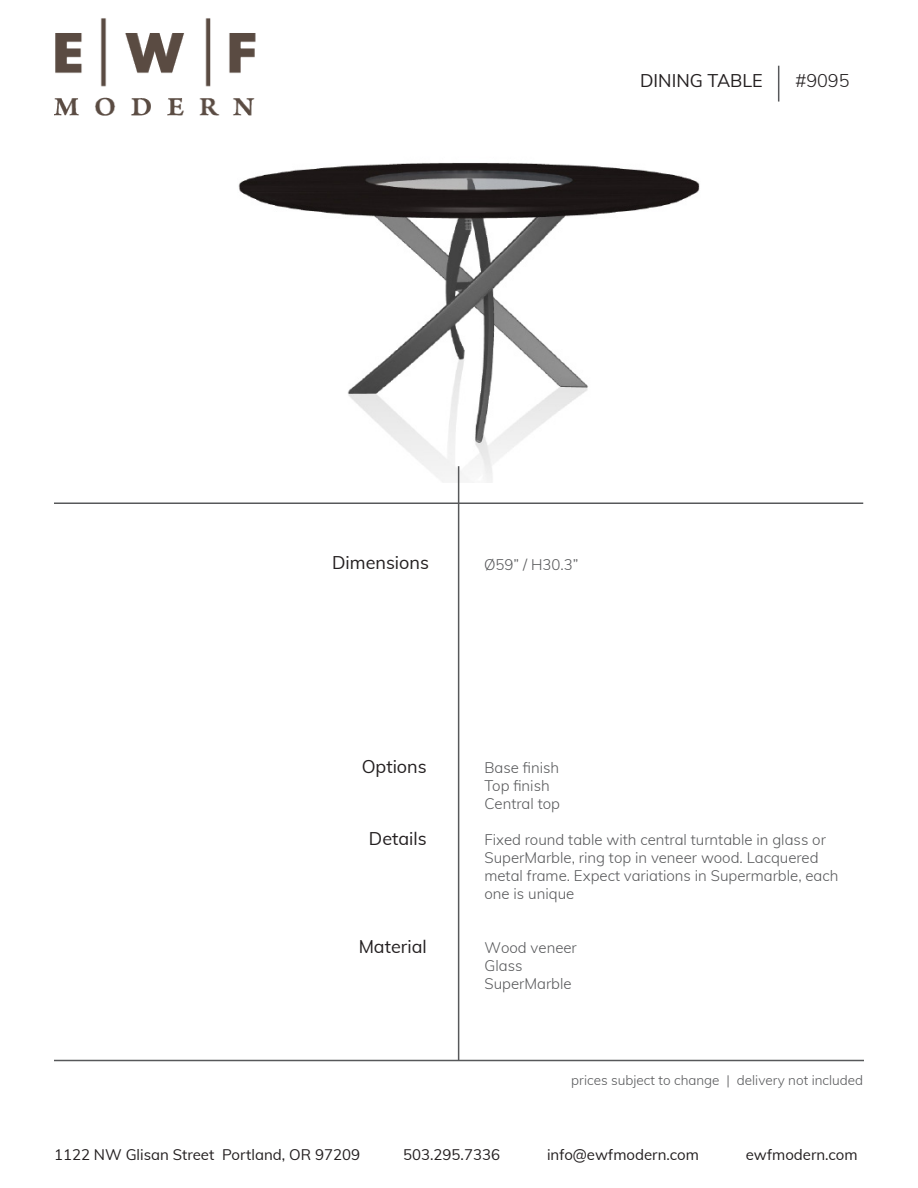
<style>
.page{position:relative;width:918px;height:1188px;background:#fff}
.page>*{position:absolute;margin:0;border:0;box-sizing:border-box;transform-origin:0 0}
.t1{font:18px "Muli";color:#231f20}
.t2{font:300 18px "Muli";color:#231f20}
.t3{font:300 15px/18px "Muli";color:#57585a}
.t4{font:15px "Muli";color:#231f20}
.t5{font:300 13.5px "Muli";color:#57585a}
</style>
<div class="page">
<img style="left:238px;top:162px;width:462px;height:320px">
<img style="left:54px;top:18px;width:202px;height:98px">
<hr style="left:54px;top:1060px;width:810px;height:1px;background:#57585a">
<hr style="left:54px;top:502px;width:809px;height:2px;background:#57585a">
<hr style="left:458px;top:466px;width:1px;height:595px;background:#57585a">
<hr style="left:778px;top:66px;width:1px;height:36px;background:#57585a">
<p class="t1" style="left:640px;top:67px;width:124px">DINING TABLE</p>
<p class="t2" style="left:795px;top:67px;width:56px">#9095</p>
<p class="t1" style="left:332px;top:549px;width:98px">Dimensions</p>
<p class="t3" style="left:484px;top:555px;width:96px">Ø59” / H30.3”</p>
<p class="t1" style="left:362px;top:753px;width:67px">Options</p>
<p class="t1" style="left:369px;top:825px;width:59px">Details</p>
<p class="t1" style="left:359px;top:933px;width:70px">Material</p>
<p class="t3" style="left:484px;top:757px;width:76px">Base finish</p>
<p class="t3" style="left:484px;top:775px;width:77px">Top finish<br>Central top</p>
<p class="t3" style="left:484px;top:829px;width:356px">Fixed round table with central turntable in glass or SuperMarble, ring top in veneer wood. Lacquered metal frame. Expect variations in Supermarble, each one is unique</p>
<p class="t3" style="left:484px;top:937px;width:94px">Wood veneer<br>Glass<br>SuperMarble</p>
<p class="t5" style="left:571px;top:1071px;width:293px">prices subject to change | delivery not included</p>
<p class="t4" style="left:54px;top:1144px;width:308px">1122 NW Glisan Street Portland, OR 97209</p>
<p class="t4" style="left:403px;top:1144px;width:98px">503.295.7336</p>
<p class="t4" style="left:547px;top:1144px;width:153px">info@ewfmodern.com</p>
<p class="t4" style="left:746px;top:1144px;width:113px">ewfmodern.com</p>
</div>
